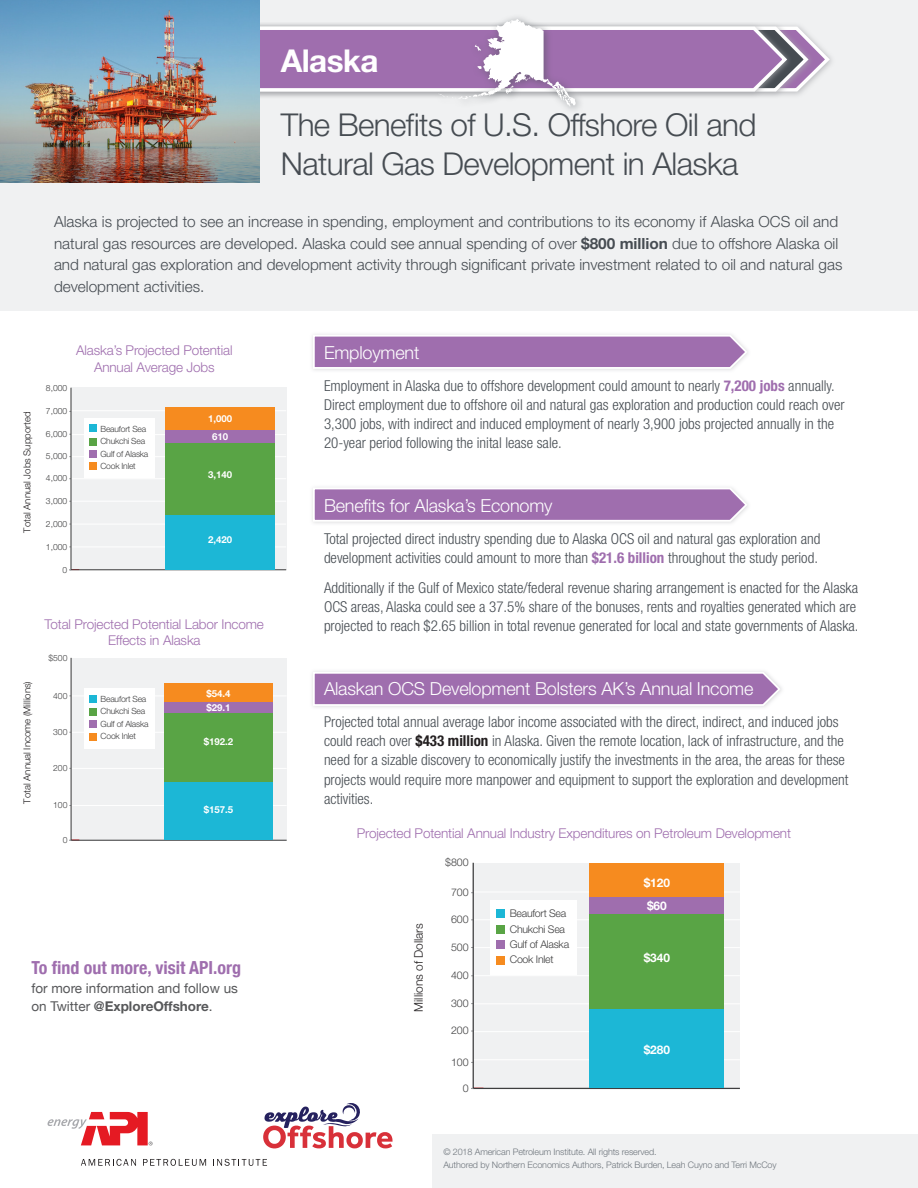
<style>
.page{position:relative;width:918px;height:1188px;background:#fff}
.page>*{position:absolute;margin:0;border:0;box-sizing:border-box;transform-origin:0 0}
.t1{font:300 31.5px/39px "Helvetica Neue LT Std";letter-spacing:-.02em;color:#464c52}
.t2{font:700 31.5px "Helvetica Neue LT Std";letter-spacing:-.02em;color:#fff}
.Subheads{font:300 18px "Helvetica Neue LT Std";letter-spacing:-.01em;color:#fff}
.t3{font:700 condensed 18px "Helvetica Neue";color:#9f6eae}
.State_Text{font:300 15.3px/21.8px "Helvetica Neue LT Std";color:#464c52}
.Text{font:300 condensed 15px/19.2px "Helvetica Neue LT Std";color:#464c52}
.Graphic_Title{font:300 13.5px/16.5px "Helvetica Neue LT Std";letter-spacing:-.01em;color:#9f6eae;text-align:center}
.t4{font:13.5px/18.5px "Helvetica Neue";color:#57585a}
.t5{font:300 11.85px "Helvetica Neue LT Std";color:#201d1e}
.t6{font:700 11.85px/23.1px "Helvetica Neue LT Std";color:#fff}
.t7{font:300 10.65px/15.3px "Helvetica Neue LT Std";letter-spacing:-.025em;color:#3e3e3f}
.t8{font:300 9.6px "Helvetica Neue LT Std";color:#201d1e}
.t9{font:700 9.6px/17.9px "Helvetica Neue LT Std";color:#fff;text-align:center}
.Copyright{font:300 9px/13.5px "Helvetica Neue LT Std";letter-spacing:-.01em;color:#6e757c}
.t10{font:300 8.55px/12.5px "Helvetica Neue LT Std";letter-spacing:-.025em;color:#3e3e3f}
.s1{font-weight:700}
.s2{font-weight:700;color:#9f6eae}
.s3{font-weight:700;color:#231f20}
.s4{font-family:"Helvetica Neue LT Std";font-weight:700}
</style>
<div class="page">
<div style="left:310px;top:484px;width:442px;height:42px;background:#f9f9fa"></div>
<svg style="left:314px;top:489px;width:433px;height:34px;background:#aa7fb7"></svg>
<div style="left:310px;top:669px;width:475px;height:42px;background:#f9f9fa"></div>
<svg style="left:314px;top:673px;width:467px;height:34px;background:#aa7fb7"></svg>
<div style="left:310px;top:331px;width:442px;height:43px;background:#f9f9fa"></div>
<svg style="left:314px;top:336px;width:433px;height:34px;background:#aa7fb7"></svg>
<div style="left:0;top:0;width:918px;height:310px;background:#f0f1f2"></div>
<svg style="left:814px;top:40px;width:18px;height:41px"></svg>
<svg style="left:793px;top:25px;width:18px;height:68px"></svg>
<div style="left:57px;top:21px;width:736px;height:77px;background:#a8a9ad;opacity:.75"></div>
<svg style="left:259px;top:25px;width:531px;height:68px;background:#a982b6"></svg>
<img style="left:0;top:0;width:259px;height:183px">
<svg style="left:47px;top:1112px;width:106px;height:33px"></svg>
<svg style="left:81px;top:1159px;width:55px;height:7px"></svg>
<svg style="left:143px;top:1159px;width:63px;height:7px"></svg>
<svg style="left:213px;top:1159px;width:54px;height:7px"></svg>
<div style="left:433px;top:1135px;width:485px;height:53px;background:#f0f1f2"></div>
<svg style="left:69px;top:387px;width:217px;height:184px"></svg>
<div style="left:166px;top:407px;width:109px;height:23px;background:#f68b1f"></div>
<div style="left:166px;top:430px;width:109px;height:14px;background:#9f6eae"></div>
<div style="left:166px;top:444px;width:109px;height:71px;background:#59a445"></div>
<div style="left:166px;top:515px;width:109px;height:55px;background:#1cb7d6"></div>
<div style="left:85px;top:418px;width:70px;height:60px;background:#fff"></div>
<div style="left:90px;top:425px;width:7px;height:7px;background:#1cb7d6"></div>
<div style="left:90px;top:438px;width:7px;height:7px;background:#59a445"></div>
<div style="left:90px;top:450px;width:7px;height:8px;background:#9f6eae"></div>
<div style="left:90px;top:463px;width:7px;height:7px;background:#f68b1f"></div>
<svg style="left:69px;top:657px;width:218px;height:184px"></svg>
<div style="left:164px;top:683px;width:109px;height:20px;background:#f68b1f"></div>
<div style="left:164px;top:703px;width:109px;height:10px;background:#9f6eae"></div>
<div style="left:164px;top:713px;width:109px;height:70px;background:#59a445"></div>
<div style="left:164px;top:783px;width:109px;height:57px;background:#1cb7d6"></div>
<div style="left:85px;top:688px;width:70px;height:60px;background:#fff"></div>
<div style="left:90px;top:695px;width:7px;height:7px;background:#1cb7d6"></div>
<div style="left:90px;top:708px;width:7px;height:7px;background:#59a445"></div>
<div style="left:90px;top:721px;width:7px;height:7px;background:#9f6eae"></div>
<div style="left:90px;top:733px;width:7px;height:7px;background:#f68b1f"></div>
<svg style="left:472px;top:862px;width:268px;height:228px"></svg>
<svg style="left:471px;top:1088px;width:12px;height:1px"></svg>
<div style="left:590px;top:864px;width:134px;height:33px;background:#f68b1f"></div>
<div style="left:590px;top:897px;width:134px;height:17px;background:#9f6eae"></div>
<div style="left:590px;top:914px;width:134px;height:95px;background:#59a445"></div>
<div style="left:590px;top:1009px;width:134px;height:79px;background:#1cb7d6"></div>
<div style="left:490px;top:900px;width:87px;height:75px;background:#fff"></div>
<div style="left:496px;top:909px;width:9px;height:9px;background:#1cb7d6"></div>
<div style="left:496px;top:925px;width:9px;height:9px;background:#59a445"></div>
<div style="left:496px;top:940px;width:9px;height:9px;background:#9f6eae"></div>
<div style="left:496px;top:956px;width:9px;height:9px;background:#f68b1f"></div>
<svg style="left:263px;top:1103px;width:130px;height:45px"></svg>
<div style="left:434px;top:13px;width:151px;height:102px;background:#464c52;opacity:.55"></div>
<svg style="left:438px;top:19px;width:138px;height:88px"></svg>
<p class="t2" style="left:281px;top:41px;width:99px">Alaska</p>
<p class="t1" style="left:281px;top:104px;width:477px">The Benefits of U.S. Offshore Oil and<br>Natural Gas Development in Alaska</p>
<p class="State_Text" style="left:54px;top:210px;width:790px">Alaska is projected to see an increase in spending, employment and contributions to its economy if Alaska OCS oil and natural gas resources are developed. Alaska could see annual spending of over <span class="s1">$800 million</span> due to offshore Alaska oil and natural gas exploration and development activity through significant private investment related to oil and natural gas development activities.</p>
<p class="t8" style="left:21px;top:533px;width:122px;rotate:-90deg">Total Annual Jobs Supported</p>
<p class="t10" style="left:46px;top:381px;width:23px">8,000</p>
<p class="t10" style="left:46px;top:405px;width:23px">7,000</p>
<p class="t10" style="left:46px;top:427px;width:23px">6,000</p>
<p class="t10" style="left:46px;top:450px;width:23px">5,000</p>
<p class="t10" style="left:46px;top:472px;width:23px">4,000</p>
<p class="t10" style="left:46px;top:494px;width:23px">3,000</p>
<p class="t10" style="left:46px;top:517px;width:23px">2,000</p>
<p class="t10" style="left:46px;top:540px;width:23px">1,000</p>
<p class="t10" style="left:63px;top:563px;width:6px">0</p>
<p class="Graphic_Title" style="left:76px;top:342px;width:158px">Alaska’s Projected Potential<br>Annual Average Jobs</p>
<p class="t10" style="left:101px;top:422px;width:49px">Beaufort Sea<br>Chukchi Sea<br>Gulf of Alaska<br>Cook Inlet</p>
<p class="t9" style="left:208px;top:410px;width:26px">1,000<br>610</p>
<p class="t9" style="left:208px;top:465px;width:26px">3,140</p>
<p class="t9" style="left:208px;top:531px;width:26px">2,420</p>
<p class="t8" style="left:21px;top:804px;width:124px;rotate:-90deg">Total Annual Income (Millions)</p>
<p class="Graphic_Title" style="left:45px;top:615px;width:221px">Total Projected Potential Labor Income<br>Effects in Alaska</p>
<p class="t10" style="left:48px;top:651px;width:21px">$500</p>
<p class="t10" style="left:53px;top:689px;width:16px">400</p>
<p class="t10" style="left:53px;top:725px;width:16px">300</p>
<p class="t10" style="left:53px;top:762px;width:16px">200</p>
<p class="t10" style="left:53px;top:799px;width:16px">100</p>
<p class="t10" style="left:63px;top:834px;width:6px">0</p>
<p class="t10" style="left:101px;top:693px;width:49px">Beaufort Sea<br>Chukchi Sea<br>Gulf of Alaska<br>Cook Inlet</p>
<p class="t9" style="left:206px;top:686px;width:26px;line-height:14px;text-align:left">$54.4 $29.1</p>
<p class="t9" style="left:204px;top:733px;width:31px">$192.2</p>
<p class="t9" style="left:204px;top:800px;width:31px">$157.5</p>
<p class="Subheads" style="left:324px;top:341px;width:97px">Employment</p>
<p class="Text" style="left:324px;top:376px;width:522px">Employment in Alaska due to offshore development could amount to nearly <span class="s2">7,200 jobs</span> annually.<br>Direct employment due to offshore oil and natural gas exploration and production could reach over 3,300 jobs, with indirect and induced employment of nearly 3,900 jobs projected annually in the 20-year period following the inital lease sale.</p>
<p class="Subheads" style="left:324px;top:495px;width:230px">Benefits for Alaska’s Economy</p>
<p class="Text" style="left:324px;top:529px;width:498px">Total projected direct industry spending due to Alaska OCS oil and natural gas exploration and development activities could amount to more than <span class="s2">$21.6 billion</span> throughout the study period.</p>
<p class="Text" style="left:324px;top:578px;width:536px">Additionally if the Gulf of Mexico state/federal revenue sharing arrangement is enacted for the Alaska<br>OCS areas, Alaska could see a 37.5% share of the bonuses, rents and royalties generated which are projected to reach $2.65 billion in total revenue generated for local and state governments of Alaska.</p>
<p class="Subheads" style="left:324px;top:678px;width:431px">Alaskan OCS Development Bolsters AK’s Annual Income</p>
<p class="Text" style="left:324px;top:712px;width:526px">Projected total annual average labor income associated with the direct, indirect, and induced jobs could reach over <span class="s3">$433 million</span> in Alaska. Given the remote location, lack of infrastructure, and the need for a sizable discovery to economically justify the investments in the area, the areas for these projects would require more manpower and equipment to support the exploration and development activities.</p>
<p class="Graphic_Title" style="left:357px;top:825px;width:436px">Projected Potential Annual Industry Expenditures on Petroleum Development</p>
<p class="t7" style="left:445px;top:855px;width:25px">$800</p>
<p class="t3" style="left:31px;top:953px;width:211px">To find out more, visit API.org</p>
<p class="t4" style="left:31px;top:979px;width:208px">for more information and follow us on Twitter <span class="s4">@ExploreOffshore</span>.</p>
<p class="t5" style="left:411px;top:1012px;width:90px;rotate:-90deg">Millions of Dollars</p>
<p class="t7" style="left:451px;top:884px;width:19px">700</p>
<p class="t7" style="left:451px;top:911px;width:19px">600</p>
<p class="t7" style="left:451px;top:939px;width:19px">500</p>
<p class="t7" style="left:451px;top:967px;width:19px">400</p>
<p class="t7" style="left:451px;top:995px;width:19px">300</p>
<p class="t7" style="left:451px;top:1023px;width:19px">200</p>
<p class="t7" style="left:451px;top:1054px;width:19px">100</p>
<p class="t7" style="left:463px;top:1080px;width:7px">0</p>
<p class="t7" style="left:510px;top:906px;width:61px">Beaufort Sea<br>Chukchi Sea<br>Gulf of Alaska<br>Cook Inlet</p>
<p class="t6" style="left:644px;top:870px;width:28px">$120 $60</p>
<p class="t6" style="left:644px;top:946px;width:28px">$340</p>
<p class="t6" style="left:644px;top:1038px;width:28px">$280</p>
<p class="Copyright" style="left:443px;top:1145px;width:335px">© 2018 American Petroleum Institute. All rights reserved.<br>Authored by Northern Economics Authors, Patrick Burden, Leah Cuyno and Terri McCoy</p>
</div>
